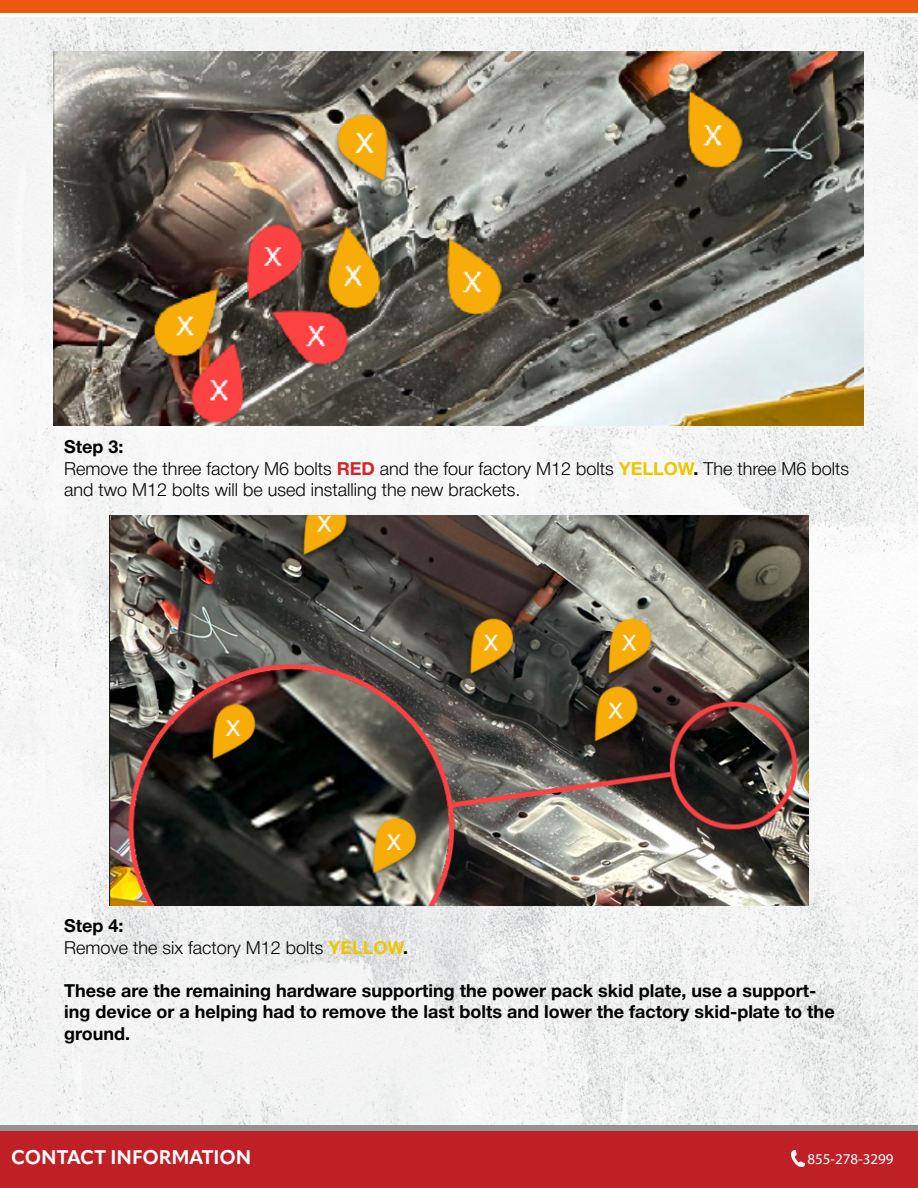
<style>
.page{position:relative;width:918px;height:1188px;background:#fff}
.page>*{position:absolute;margin:0;border:0;box-sizing:border-box;transform-origin:0 0}
.t1{font:700 19.5px "Apparat";color:#fff}
.t2{font:300 18px/21.6px "Helvetica Neue";color:#000}
.t3{font:700 18px/21.6px "Helvetica Neue";color:#000}
.t4{font:15px "Myriad Pro";color:#fff}
.s1{font-weight:700}
.s2{font-weight:700;color:#d2232a}
.s3{font-weight:700;color:#ecc700}
</style>
<div class="page">
<img style="left:0;top:18px;width:918px;height:1108px">
<div style="left:0;top:0;width:918px;height:12px;background:#eb580e"></div>
<div style="left:0;top:1131px;width:918px;height:57px;background:#bf2026"></div>
<img style="left:791px;top:1150px;width:13px;height:17px">
<div style="left:0;top:1126px;width:918px;height:5px;background:#949391"></div>
<img style="left:54px;top:51px;width:810px;height:375px">
<img style="left:260px;top:85px;width:196px;height:131px">
<img style="left:110px;top:516px;width:698px;height:389px">
<p class="t2" style="left:64px;top:435px;width:787px"><span class="s1">Step 3:<br></span>Remove the three factory M6 bolts <span class="s2">RED</span> and the four factory M12 bolts <span class="s3">YELLOW</span><span class="s1">.</span> The three M6 bolts and two M12 bolts will be used installing the new brackets.</p>
<p class="t2" style="left:64px;top:913px;width:346px"><span class="s1">Step 4:<br></span>Remove the six factory M12 bolts <span class="s3">YELLOW</span><span class="s1">.</span></p>
<p class="t3" style="left:64px;top:980px;width:772px">These are the remaining hardware supporting the power pack skid plate, use a support&shy;ing device or a helping had to remove the last bolts and lower the factory skid-plate to the ground.</p>
<p class="t1" style="left:11px;top:1146px;width:242px">CONTACT INFORMATION</p>
<p class="t4" style="left:807px;top:1149px;width:88px">855-278-3299</p>
</div>
